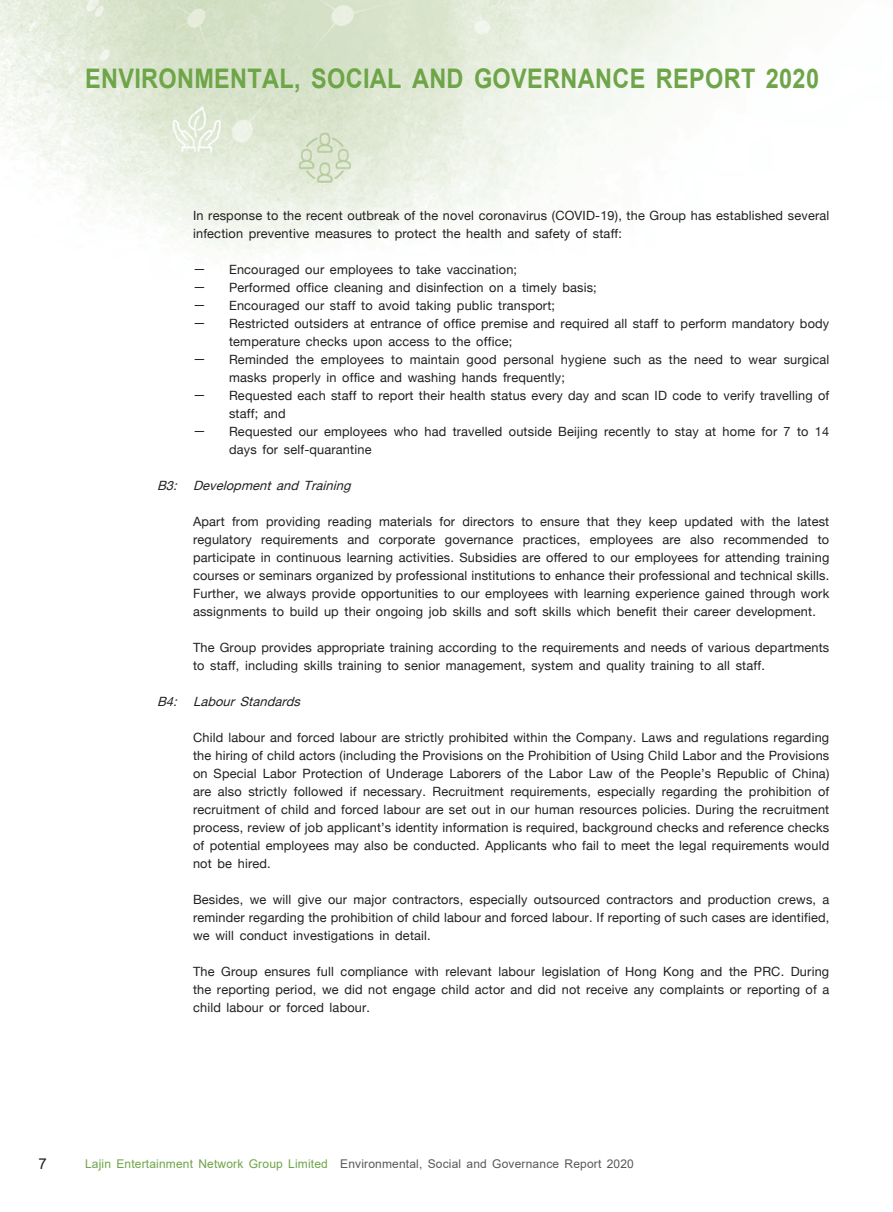
<style>
.page{position:relative;width:893px;height:1212px;background:#fff}
.page>*{position:absolute;margin:0;border:0;box-sizing:border-box;transform-origin:0 0}
.t1{font:700 27px "Arial";letter-spacing:.015em;color:#6ea549;scale:.87 1}
.t2{font:15px "Arial";color:#231f20}
._14_______P6{font:12.75px/18px "Helvetica Neue";letter-spacing:.015em;color:#231f20;text-align:justify}
._10__________IN6{font:12.75px/18px "Helvetica Neue";letter-spacing:.015em;color:#231f20}
._06_______H4{font:italic 12.75px "Helvetica Neue";color:#231f20}
.t3{font:12px "Arial";letter-spacing:.015em;color:#57585a}
.s1{color:#6ea549}
</style>
<div class="page">
<img style="left:0;top:0;width:756px;height:255px">
<h1 class="t1" style="left:85px;top:60px;width:845px">ENVIRONMENTAL, SOCIAL AND GOVERNANCE REPORT 2020</h1>
<p class="_14_______P6" style="left:193px;top:207px;width:638px">In response to the recent outbreak of the novel coronavirus (COVID-19), the Group has established several infection preventive measures to protect the health and safety of staff:</p>
<p class="_10__________IN6" style="left:193px;top:261px;width:326px">— Encouraged our employees to take vaccination;</p>
<p class="_10__________IN6" style="left:193px;top:279px;width:405px">— Performed office cleaning and disinfection on a timely basis;</p>
<p class="_10__________IN6" style="left:193px;top:297px;width:364px">— Encouraged our staff to avoid taking public transport;</p>
<p class="_10__________IN6" style="left:229px;top:315px;width:602px;text-indent:-36px">— Restricted outsiders at entrance of office premise and required all staff to perform mandatory body temperature checks upon access to the office;</p>
<p class="_10__________IN6" style="left:229px;top:351px;width:602px;text-indent:-36px">— Reminded the employees to maintain good personal hygiene such as the need to wear surgical masks properly in office and washing hands frequently;</p>
<p class="_10__________IN6" style="left:229px;top:387px;width:602px;text-indent:-36px">— Requested each staff to report their health status every day and scan ID code to verify travelling of staff; and</p>
<p class="_10__________IN6" style="left:229px;top:423px;width:602px;text-indent:-36px">— Requested our employees who had travelled outside Beijing recently to stay at home for 7 to 14 days for self-quarantine</p>
<p class="_06_______H4" style="left:157px;top:477px;width:200px">B3: DevelopmentandTraining</p>
<p class="_14_______P6" style="left:193px;top:513px;width:638px">Apart from providing reading materials for directors to ensure that they keep updated with the latest regulatory requirements and corporate governance practices, employees are also recommended to participate in continuous learning activities. Subsidies are offered to our employees for attending training courses or seminars organized by professional institutions to enhance their professional and technical skills.<br>Further, we always provide opportunities to our employees with learning experience gained through work assignments to build up their ongoing job skills and soft skills which benefit their career development.</p>
<p class="_14_______P6" style="left:193px;top:639px;width:638px">The Group provides appropriate training according to the requirements and needs of various departments to staff, including skills training to senior management, system and quality training to all staff.</p>
<p class="_06_______H4" style="left:157px;top:693px;width:150px">B4: LabourStandards</p>
<p class="_14_______P6" style="left:193px;top:729px;width:638px">Child labour and forced labour are strictly prohibited within the Company. Laws and regulations regarding the hiring of child actors (including the Provisions on the Prohibition of Using Child Labor and the Provisions on Special Labor Protection of Underage Laborers of the Labor Law of the People’s Republic of China) are also strictly followed if necessary. Recruitment requirements, especially regarding the prohibition of recruitment of child and forced labour are set out in our human resources policies. During the recruitment process, review of job applicant’s identity information is required, background checks and reference checks of potential employees may also be conducted. Applicants who fail to meet the legal requirements would not be hired.</p>
<p class="_14_______P6" style="left:193px;top:891px;width:638px">Besides, we will give our major contractors, especially outsourced contractors and production crews, a reminder regarding the prohibition of child labour and forced labour. If reporting of such cases are identified, we will conduct investigations in detail.</p>
<p class="_14_______P6" style="left:193px;top:963px;width:638px">The Group ensures full compliance with relevant labour legislation of Hong Kong and the PRC. During the reporting period, we did not engage child actor and did not receive any complaints or reporting of a child labour or forced labour.</p>
<p class="t2" style="left:38px;top:1153px;width:10px">7</p>
<p class="t3" style="left:85px;top:1155px;width:550px"><span class="s1">Lajin Entertainment Network Group Limited</span> Environmental, Social and Governance Report 2020</p>
</div>
